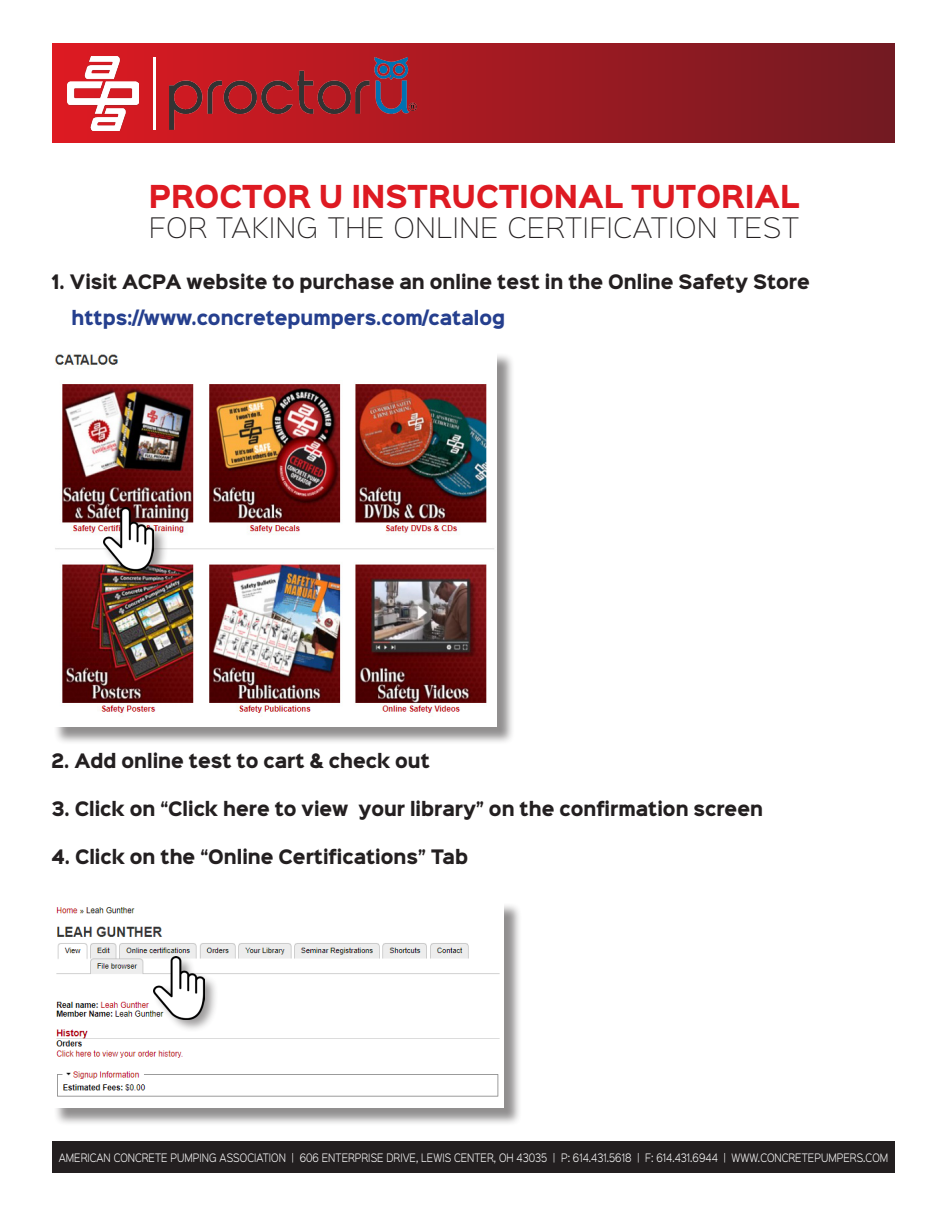
<style>
.page{position:relative;width:945px;height:1215px;background:#fff}
.page>*{position:absolute;margin:0;border:0;box-sizing:border-box;transform-origin:0 0}
.t1{font:900 28.5px "Sinkin Sans 800";color:#de1a22;scale:.9 1}
.t2{font:25.5px "Sinkin Sans 200 X Light";letter-spacing:.03em;color:#231f20}
.t3{font:900 18px "Sinkin Sans 800";color:#231f20;scale:.9 1}
.t4{font:900 18px "Sinkin Sans 800";color:#253f8e;scale:.9 1}
.t5{font:300 10.5px "Sinkin Sans 300";letter-spacing:.005em;color:#fff;scale:.84 1}
</style>
<div class="page">
<div style="left:52px;top:43px;width:843px;height:99px;background:linear-gradient(to right,#de1a22,#721a22)"></div>
<div style="left:52px;top:1141px;width:843px;height:32px;background:#231f20"></div>
<div style="left:54px;top:353px;width:461px;height:392px;background:#231f20;opacity:.5"></div>
<img style="left:54px;top:353px;width:442px;height:373px">
<div style="left:54px;top:902px;width:468px;height:224px;background:#231f20;opacity:.5"></div>
<img style="left:54px;top:902px;width:449px;height:205px">
<hr style="left:154px;top:57px;width:2px;height:73px;background:#fff">
<img style="left:67px;top:57px;width:72px;height:73px">
<img style="left:169px;top:57px;width:247px;height:72px">
<div style="left:102px;top:506px;width:67px;height:78px;background:#231f20;opacity:.44"></div>
<img style="left:104px;top:507px;width:50px;height:63px">
<div style="left:153px;top:955px;width:66px;height:78px;background:#231f20;opacity:.44"></div>
<img style="left:154px;top:956px;width:50px;height:63px">
<p class="t1" style="left:149px;top:181px;width:725px">PROCTOR U INSTRUCTIONAL TUTORIAL</p>
<p class="t2" style="left:149px;top:207px;width:651px">FOR TAKING THE ONLINE CERTIFICATION TEST</p>
<p class="t3" style="left:51px;top:272px;width:844px">1. Visit ACPA website to purchase an online test in the Online Safety Store</p>
<p class="t4" style="left:71px;top:308px;width:483px">https://www.concretepumpers.com/catalog</p>
<p class="t3" style="left:51px;top:751px;width:422px">2. Add online test to cart &amp; check out</p>
<p class="t3" style="left:51px;top:799px;width:792px">3. Click on “Click here to view your library” on the confirmation screen</p>
<p class="t3" style="left:51px;top:847px;width:464px">4. Click on the “Online Certifications” Tab</p>
<p class="t5" style="left:59px;top:1149px;width:989px">AMERICAN CONCRETE PUMPING ASSOCIATION | 606 ENTERPRISE DRIVE, LEWIS CENTER, OH 43035 | P: 614.431.5618 | F: 614.431.6944 | WWW.CONCRETEPUMPERS.COM</p>
</div>
